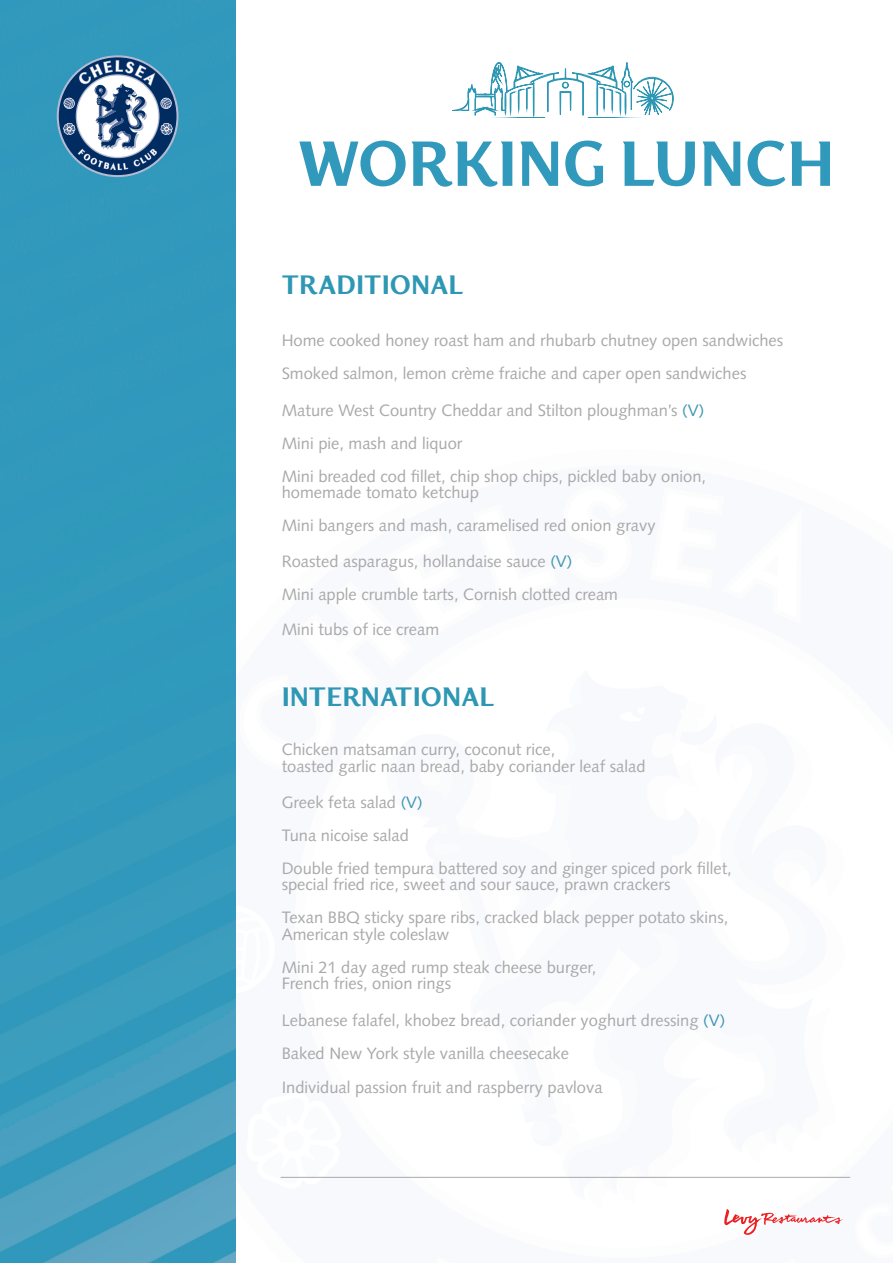
<style>
.page{position:relative;width:893px;height:1263px;background:#fff}
.page>*{position:absolute;margin:0;border:0;box-sizing:border-box;transform-origin:0 0}
.t1{font:64.5px "CFC Headline";color:#3199bc}
.t2{font:27px "CFC Headline";color:#2e97b4}
.t3{font:16.5px "Syntax LT Std";color:#a9a8aa}
.s1{color:#4196b4}
</style>
<div class="page">
<svg style="left:280px;top:1176px;width:76px;height:2px"></svg>
<svg style="left:235px;top:902px;width:1px;height:94px"></svg>
<svg style="left:724px;top:1209px;width:119px;height:26px"></svg>
<img style="left:0;top:0;width:235px;height:1263px">
<svg style="left:57px;top:55px;width:122px;height:122px"></svg>
<div style="left:59px;top:57px;width:117px;height:118px;background:#002c62;border-radius:50%"></div>
<svg style="left:61px;top:60px;width:113px;height:110px"></svg>
<hr style="left:281px;top:1177px;width:569px;height:1px;background:#a9a8aa">
<svg style="left:452px;top:62px;width:222px;height:56px"></svg>
<p class="t1" style="left:298px;top:122px;width:538px">WORKING LUNCH</p>
<p class="t2" style="left:282px;top:267px;width:182px">TRADITIONAL</p>
<p class="t3" style="left:282px;top:331px;width:503px">Home cooked honey roast ham and rhubarb chutney open sandwiches</p>
<p class="t3" style="left:282px;top:364px;width:466px">Smoked salmon, lemon crème fraiche and caper open sandwiches</p>
<p class="t3" style="left:282px;top:400px;width:424px">Mature West Country Cheddar and Stilton ploughman’s <span class="s1">(V)</span></p>
<p class="t3" style="left:282px;top:433px;width:182px">Mini pie, mash and liquor</p>
<p class="t3" style="left:282px;top:466px;width:426px">Mini breaded cod fillet, chip shop chips, pickled baby onion,</p>
<p class="t3" style="left:282px;top:483px;width:199px">homemade tomato ketchup</p>
<p class="t3" style="left:282px;top:516px;width:375px">Mini bangers and mash, caramelised red onion gravy</p>
<p class="t3" style="left:282px;top:552px;width:292px">Roasted asparagus, hollandaise sauce <span class="s1">(V)</span></p>
<p class="t3" style="left:282px;top:585px;width:338px">Mini apple crumble tarts, Cornish clotted cream</p>
<p class="t3" style="left:282px;top:619px;width:159px">Mini tubs of ice cream</p>
<p class="t2" style="left:282px;top:679px;width:213px">INTERNATIONAL</p>
<p class="t3" style="left:282px;top:739px;width:275px">Chicken matsaman curry, coconut rice,</p>
<p class="t3" style="left:282px;top:756px;width:365px">toasted garlic naan bread, baby coriander leaf salad</p>
<p class="t3" style="left:282px;top:792px;width:142px">Greek feta salad <span class="s1">(V)</span></p>
<p class="t3" style="left:282px;top:825px;width:129px">Tuna nicoise salad</p>
<p class="t3" style="left:282px;top:858px;width:452px">Double fried tempura battered soy and ginger spiced pork fillet,</p>
<p class="t3" style="left:282px;top:875px;width:390px">special fried rice, sweet and sour sauce, prawn crackers</p>
<p class="t3" style="left:282px;top:908px;width:448px">Texan BBQ sticky spare ribs, cracked black pepper potato skins,</p>
<p class="t3" style="left:282px;top:924px;width:169px">American style coleslaw</p>
<p class="t3" style="left:282px;top:957px;width:316px">Mini 21 day aged rump steak cheese burger,</p>
<p class="t3" style="left:282px;top:974px;width:171px">French fries, onion rings</p>
<p class="t3" style="left:282px;top:1010px;width:445px">Lebanese falafel, khobez bread, coriander yoghurt dressing <span class="s1">(V)</span></p>
<p class="t3" style="left:282px;top:1043px;width:289px">Baked New York style vanilla cheesecake</p>
<p class="t3" style="left:282px;top:1078px;width:322px">Individual passion fruit and raspberry pavlova</p>
</div>
